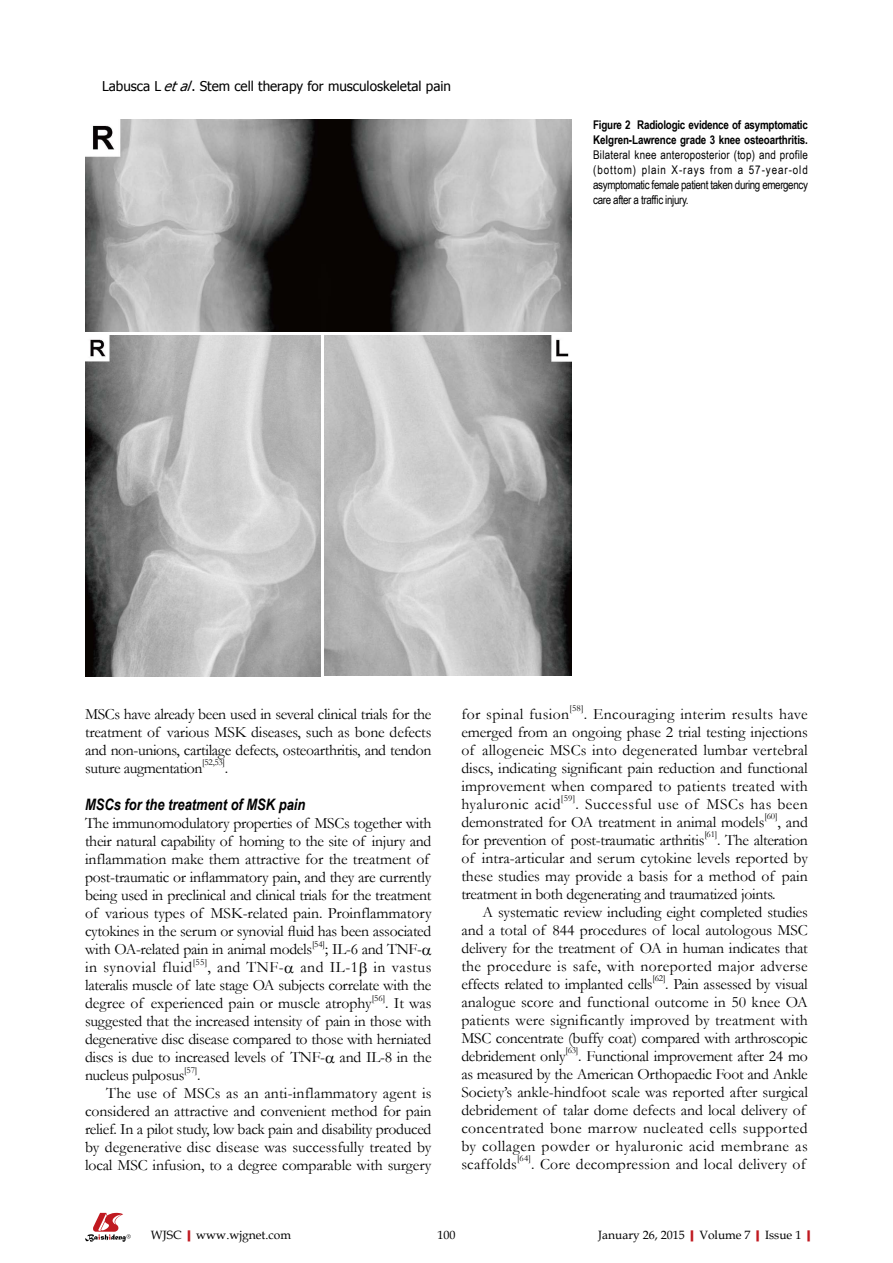
<style>
.page{position:relative;width:893px;height:1263px;background:#fff}
.page>*{position:absolute;margin:0;border:0;box-sizing:border-box;transform-origin:0 0}
.t1{font:15.75px/18px "Garamond";letter-spacing:-.01em;color:#000;text-align:justify}
.t2{font:15.75px "Garamond";letter-spacing:.01em;color:#000}
.t3{font:italic 700 15.75px "Arial Narrow";color:#000}
.t4{font:15.75px "Garamond";letter-spacing:.03em;color:#000}
.t5{font:15.75px "Garamond";letter-spacing:.02em;color:#000}
.t6{font:13.5px "Tahoma";color:#000}
.t7{font:12px/15px "Arial Narrow";letter-spacing:-.03em;color:#000;text-align:justify}
.t8{font:700 12px/15px "Arial Narrow";letter-spacing:-.015em;color:#000}
.t9{font:12px "Book Antiqua";color:#000}
.t10{font:9.15px "Garamond";letter-spacing:-.02em;color:#000}
.s1{font-style:italic}
.s2{font-weight:700;color:#c01920}
</style>
<div class="page">
<svg style="left:85px;top:1213px;width:46px;height:29px"></svg>
<img style="left:85px;top:119px;width:487px;height:213px">
<img style="left:85px;top:336px;width:235px;height:340px">
<img style="left:325px;top:336px;width:247px;height:340px">
<p class="t6" style="left:102px;top:77px;width:350px">Labusca L <span class="s1">etal</span>. Stem cell therapy for musculoskeletal pain</p>
<p class="t8" style="left:593px;top:117px;width:216px">Figure 2 Radiologic evidence of asymptomatic<br>Kelgren-Lawrence grade 3 knee osteoarthritis.</p>
<p class="t7" style="left:593px;top:147px;width:216px">Bilateral knee anteroposterior (top) and profile (bottom) plain X-rays from a 57-year-old asymptomatic female patient taken during emergency care after a traffic injury.</p>
<p class="t1" style="left:85px;top:704px;width:348px">MSCs have already been used in several clinical trials for the treatment of various MSK diseases, such as bone defects and non-unions, cartilage defects, osteoarthritis, and tendon suture augmentation</p>
<p class="t10" style="left:202px;top:756px;width:24px">[52,53]</p>
<p class="t1" style="left:225px;top:758px;width:5px">.</p>
<p class="t3" style="left:85px;top:793px;width:222px">MSCs for the treatment of MSK pain</p>
<p class="t1" style="left:85px;top:814px;width:348px;text-align:left">The immunomodulatory properties of MSCs together with their natural capability of homing to the site of injury and inflammation make them attractive for the treatment of post-traumatic or inflammatory pain, and they are currently being used in preclinical and clinical trials for the treatment of various types of MSK-related pain. Proinflammatory cytokines in the serum or synovial fluid has been associated with OA-related pain in animal models</p>
<p class="t10" style="left:312px;top:938px;width:15px">[54]</p>
<p class="t1" style="left:325px;top:940px;width:99px">; IL-6 and TNF-</p>
<p class="t4" style="left:85px;top:957px;width:109px">in synovial fluid</p>
<p class="t10" style="left:193px;top:956px;width:16px">[55]</p>
<p class="t1" style="left:85px;top:958px;width:348px;text-indent:122px">, and TNF- and IL-1 in vastus lateralis muscle of late stage OA subjects correlate with the degree of experienced pain or muscle atrophy</p>
<p class="t10" style="left:372px;top:992px;width:15px">[56]</p>
<p class="t1" style="left:85px;top:994px;width:348px;text-indent:300px">. It was suggested that the increased intensity of pain in those with degenerative disc disease compared to those with herniated discs is due to increased levels of TNF- and IL-8 in the nucleus pulposus</p>
<p class="t10" style="left:184px;top:1064px;width:15px">[57]</p>
<p class="t1" style="left:197px;top:1066px;width:5px">.</p>
<p class="t2" style="left:106px;top:1083px;width:327px">The use of MSCs as an anti-inflammatory agent is</p>
<p class="t1" style="left:85px;top:1102px;width:348px">considered an attractive and convenient method for pain</p>
<p class="t1" style="left:85px;top:1120px;width:348px">relief. In a pilot study, low back pain and disability produced</p>
<p class="t1" style="left:85px;top:1138px;width:348px">by degenerative disc disease was successfully treated by</p>
<p class="t1" style="left:85px;top:1156px;width:348px">local MSC infusion, to a degree comparable with surgery</p>
<p class="t5" style="left:461px;top:703px;width:109px">for spinal fusion</p>
<p class="t10" style="left:569px;top:702px;width:16px">[58]</p>
<p class="t1" style="left:461px;top:704px;width:348px;text-indent:122px">. Encouraging interim results have emerged from an ongoing phase 2 trial testing injections of allogeneic MSCs into degenerated lumbar vertebral discs, indicating significant pain reduction and functional improvement when compared to patients treated with hyaluronic acid</p>
<p class="t10" style="left:561px;top:792px;width:16px">[59]</p>
<p class="t1" style="left:461px;top:794px;width:348px;text-indent:114px">. Successful use of MSCs has been demonstrated for OA treatment in animal models</p>
<p class="t10" style="left:764px;top:810px;width:15px">[60]</p>
<p class="t1" style="left:778px;top:812px;width:32px">, and</p>
<p class="t1" style="left:461px;top:830px;width:245px">for prevention of post-traumatic arthritis</p>
<p class="t10" style="left:704px;top:828px;width:15px">[61]</p>
<p class="t1" style="left:461px;top:830px;width:348px;text-indent:256px">. The alteration of intra-articular and serum cytokine levels reported by these studies may provide a basis for a method of pain treatment in both degenerating and traumatized joints.</p>
<p class="t1" style="left:461px;top:902px;width:348px;text-indent:21px">A systematic review including eight completed studies and a total of 844 procedures of local autologous MSC delivery for the treatment of OA in human indicates that the procedure is safe, with noreported major adverse effects related to implanted cells</p>
<p class="t10" style="left:652px;top:972px;width:15px">[62]</p>
<p class="t1" style="left:461px;top:974px;width:348px;text-indent:204px">. Pain assessed by visual analogue score and functional outcome in 50 knee OA patients were significantly improved by treatment with MSC concentrate (buffy coat) compared with arthroscopic debridement only</p>
<p class="t10" style="left:565px;top:1044px;width:15px">[63]</p>
<p class="t1" style="left:461px;top:1046px;width:348px;text-align:left;text-indent:117px">. Functional improvement after 24 mo as measured by the American Orthopaedic Foot and Ankle Society’s ankle-hindfoot scale was reported after surgical debridement of talar dome defects and local delivery of concentrated bone marrow nucleated cells supported by collagen powder or hyaluronic acid membrane as scaffolds</p>
<p class="t10" style="left:517px;top:1152px;width:15px">[64]</p>
<p class="t2" style="left:531px;top:1153px;width:276px">. Core decompression and local delivery of</p>
<p class="t9" style="left:151px;top:1226px;width:141px">WJSC<span class="s2">|</span>www.wjgnet.com</p>
<p class="t9" style="left:437px;top:1226px;width:19px">100</p>
<p class="t9" style="left:598px;top:1226px;width:219px">January 26, 2015<span class="s2">|</span>Volume 7<span class="s2">|</span>Issue 1<span class="s2">|</span></p>
</div>
